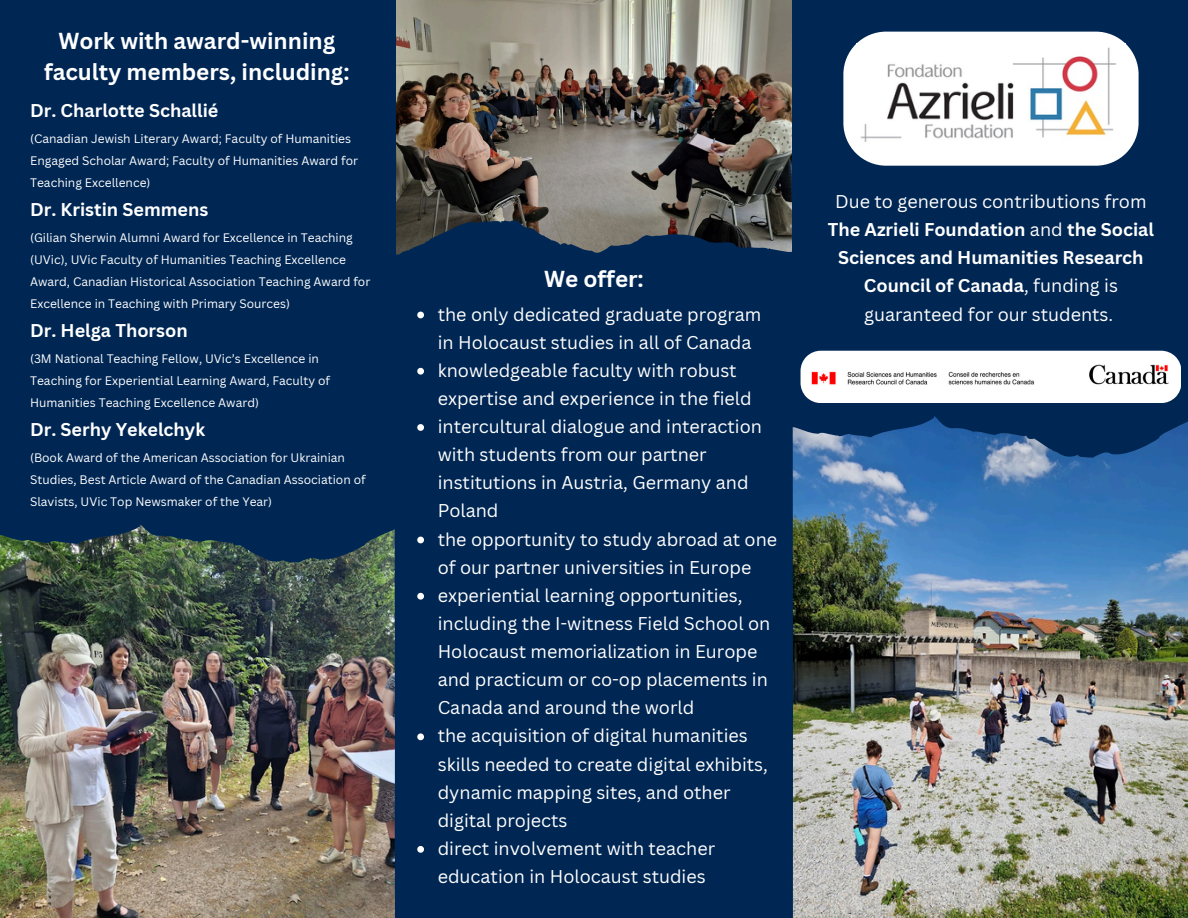
<style>
.page{position:relative;width:1188px;height:918px;background:#fff}
.page>*{position:absolute;margin:0;border:0;box-sizing:border-box;transform-origin:0 0}
.t1{font:700 22.5px/31.5px "Canva Sans";color:#fff;text-align:center}
.t2{font:18px/28.2px "Canva Sans";color:#fff}
.t3{font:700 18px/28.2px "Canva Sans";color:#fff;text-align:center}
.t4{font:12px/22px "Canva Sans";color:#fff}
.s1{font-weight:400}
</style>
<div class="page">
<div style="left:396px;top:255px;width:396px;height:663px;background:#002754"></div>
<img style="left:396px;top:0;width:396px;height:255px">
<div style="left:792px;top:0;width:396px;height:416px;background:#002754"></div>
<img style="left:792px;top:416px;width:396px;height:502px">
<svg style="left:843px;top:32px;width:296px;height:134px"></svg>
<img style="left:856px;top:44px;width:269px;height:104px">
<div style="left:0;top:0;width:395px;height:525px;background:#002754"></div>
<svg style="left:417px;top:312px;width:7px;height:6px"></svg>
<svg style="left:417px;top:368px;width:7px;height:7px"></svg>
<svg style="left:417px;top:424px;width:7px;height:7px"></svg>
<svg style="left:417px;top:537px;width:7px;height:6px"></svg>
<svg style="left:417px;top:593px;width:7px;height:7px"></svg>
<svg style="left:417px;top:733px;width:7px;height:7px"></svg>
<svg style="left:417px;top:846px;width:7px;height:7px"></svg>
<svg style="left:801px;top:351px;width:380px;height:52px"></svg>
<img style="left:809px;top:361px;width:364px;height:31px">
<img style="left:0;top:525px;width:395px;height:393px">
<p class="t1" style="left:44px;top:24px;width:307px">Work with award-winning faculty members, including:</p>
<p class="t3" style="left:30px;top:96px;width:190px">Dr. Charlotte Schallié</p>
<p class="t4" style="left:30px;top:128px;width:330px">(Canadian Jewish Literary Award; Faculty of Humanities<br>Engaged Scholar Award; Faculty of Humanities Award for<br>Teaching Excellence)</p>
<p class="t3" style="left:30px;top:195px;width:180px">Dr. Kristin Semmens</p>
<p class="t4" style="left:30px;top:227px;width:342px">(Gilian Sherwin Alumni Award for Excellence in Teaching (UVic), UVic Faculty of Humanities Teaching Excellence Award, Canadian Historical Association Teaching Award for Excellence in Teaching with Primary Sources)</p>
<p class="t3" style="left:30px;top:316px;width:159px">Dr. Helga Thorson</p>
<h2 class="t4" style="left:30px;top:348px;width:302px">(3M National Teaching Fellow, UVic’s Excellence in<br>Teaching for Experiential Learning Award, Faculty of<br>Humanities Teaching Excellence Award)</h2>
<p class="t3" style="left:30px;top:415px;width:176px">Dr. Serhy Yekelchyk</p>
<p class="t4" style="left:30px;top:447px;width:337px">(Book Award of the American Association for Ukrainian<br>Studies, Best Article Award of the Canadian Association of<br>Slavists, UVic Top Newsmaker of the Year)</p>
<p class="t1" style="left:544px;top:263px;width:101px">We offer:</p>
<p class="t2" style="left:438px;top:300px;width:325px">the only dedicated graduate program in Holocaust studies in all of Canada</p>
<p class="t2" style="left:438px;top:356px;width:316px">knowledgeable faculty with robust expertise and experience in the field</p>
<p class="t2" style="left:438px;top:412px;width:326px">intercultural dialogue and interaction with students from our partner institutions in Austria, Germany and<br>Poland</p>
<p class="t2" style="left:438px;top:525px;width:341px">the opportunity to study abroad at one of our partner universities in Europe</p>
<p class="t2" style="left:438px;top:581px;width:334px">experiential learning opportunities, including the I-witness Field School on Holocaust memorialization in Europe and practicum or co-op placements in Canada and around the world</p>
<p class="t2" style="left:438px;top:721px;width:332px">the acquisition of digital humanities skills needed to create digital exhibits, dynamic mapping sites, and other digital projects</p>
<p class="t2" style="left:438px;top:834px;width:279px">direct involvement with teacher education in Holocaust studies</p>
<p class="t3" style="left:828px;top:187px;width:328px"><span class="s1">Due to generous contributions from </span>The Azrieli Foundation <span class="s1">and</span> the Social Sciences and Humanities Research Council of Canada<span class="s1">, funding is guaranteed for our students.</span></p>
</div>
